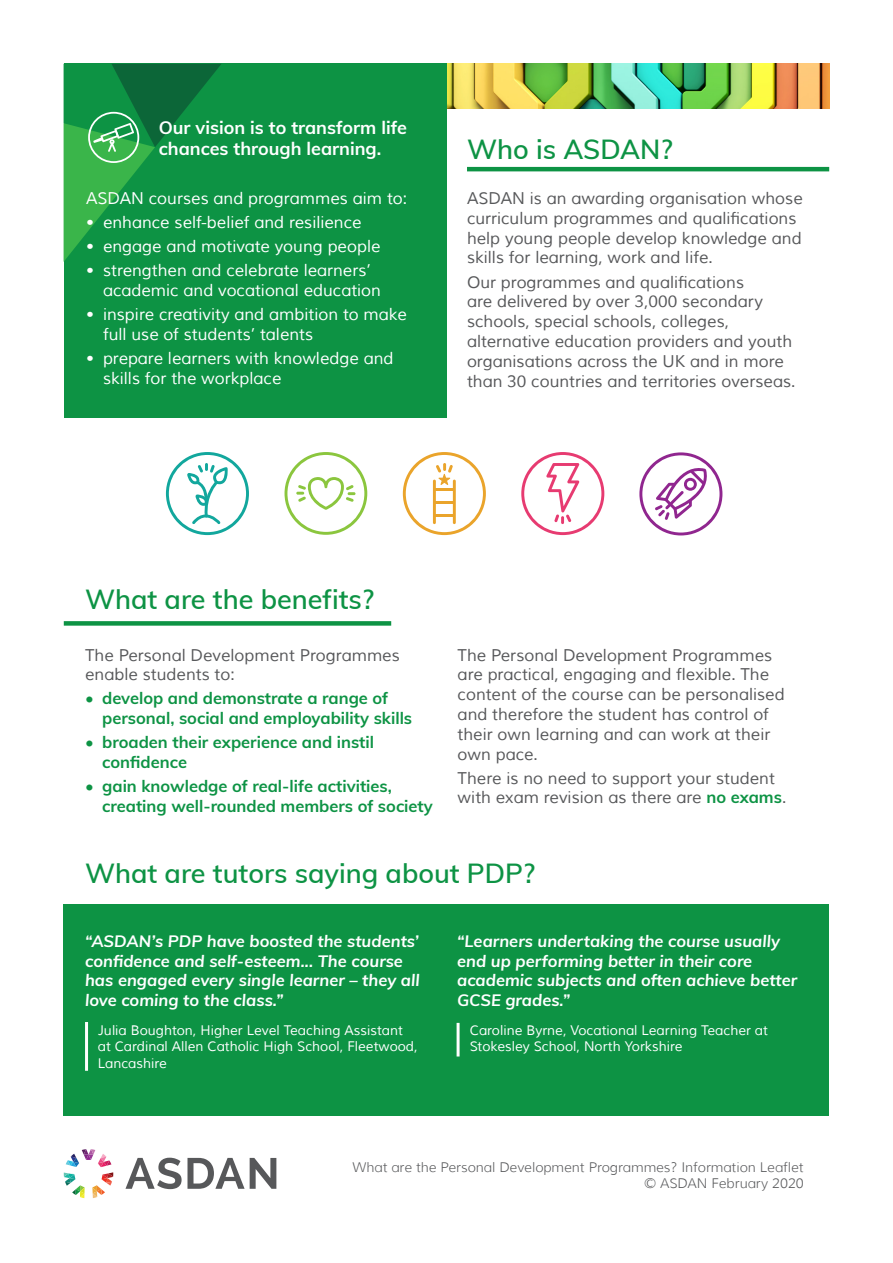
<style>
.page{position:relative;width:893px;height:1263px;background:#fff}
.page>*{position:absolute;margin:0;border:0;box-sizing:border-box;transform-origin:0 0}
.Heading_3{font:600 27px "Muli";color:#0d9344}
.Heading_4{font:700 18px/21.6px "Muli";color:#fff}
.t1{font:16.5px/19.8px "Muli";color:#57585a}
.t2{font:16.5px/19.8px "Muli";color:#fff}
.t3{font:italic 700 16.5px/19.8px "Muli";color:#fff}
.t4{font:700 16.5px/19.8px "Muli";color:#0d9344}
.t5{font:13.5px/16.2px "Muli";color:#fff}
.Page_footers{font:300 13.5px/16.2px "Muli";color:#57585a;text-align:right}
.s1{font-weight:700;color:#0d9344}
</style>
<div class="page">
<img style="left:446px;top:64px;width:383px;height:44px">
<div style="left:64px;top:64px;width:382px;height:354px;background:#0d9344"></div>
<div style="left:64px;top:904px;width:765px;height:211px;background:#0d9344"></div>
<svg style="left:166px;top:452px;width:83px;height:83px"></svg>
<svg style="left:285px;top:452px;width:82px;height:83px"></svg>
<svg style="left:403px;top:452px;width:83px;height:83px"></svg>
<hr style="left:433px;top:480px;width:3px;height:44px;background:#eaa42b">
<hr style="left:453px;top:480px;width:3px;height:44px;background:#eaa42b">
<hr style="left:434px;top:501px;width:20px;height:3px;background:#eaa42b">
<hr style="left:434px;top:514px;width:20px;height:3px;background:#eaa42b">
<hr style="left:434px;top:488px;width:20px;height:3px;background:#eaa42b">
<svg style="left:521px;top:452px;width:83px;height:83px"></svg>
<svg style="left:640px;top:452px;width:82px;height:83px"></svg>
<hr style="left:85px;top:1022px;width:3px;height:49px;background:#fff">
<hr style="left:457px;top:1023px;width:3px;height:33px;background:#fff">
<hr style="left:467px;top:167px;width:362px;height:4px;background:#0d9344">
<div style="left:64px;top:621px;width:327px;height:5px;background:#0d9344"></div>
<svg style="left:64px;top:1149px;width:49px;height:49px"></svg>
<svg style="left:125px;top:1158px;width:151px;height:31px"></svg>
<svg style="left:64px;top:64px;width:157px;height:197px"></svg>
<p class="Heading_4" style="left:159px;top:116px;width:250px">Our vision is to transform life chances through learning.</p>
<p class="t2" style="left:86px;top:189px;width:323px">ASDAN courses and programmes aim to:</p>
<p class="t2" style="left:86px;top:213px;width:277px">• enhance self-belief and resilience</p>
<p class="t2" style="left:86px;top:237px;width:296px">• engage and motivate young people</p>
<p class="t2" style="left:103px;top:261px;width:280px;text-indent:-17px">• strengthen and celebrate learners’ academic and vocational education</p>
<p class="t2" style="left:103px;top:305px;width:305px;text-indent:-17px">• inspire creativity and ambition to make full use of students’ talents</p>
<p class="t2" style="left:103px;top:349px;width:292px;text-indent:-17px">• prepare learners with knowledge and skills for the workplace</p>
<p class="Heading_3" style="left:467px;top:129px;width:207px">Who is ASDAN?</p>
<p class="t1" style="left:467px;top:189px;width:337px">ASDAN is an awarding organisation whose curriculum programmes and qualifications help young people develop knowledge and skills for learning, work and life.</p>
<p class="t1" style="left:467px;top:272px;width:330px">Our programmes and qualifications<br>are delivered by over 3,000 secondary schools, special schools, colleges, alternative education providers and youth organisations across the UK and in more than 30 countries and territories overseas.</p>
<p class="Heading_3" style="left:85px;top:580px;width:290px">What are the benefits?</p>
<p class="t1" style="left:85px;top:645px;width:316px">The Personal Development Programmes enable students to:</p>
<p class="t4" style="left:102px;top:688px;width:312px;text-indent:-17px">• develop and demonstrate a range of personal, social and employability skills</p>
<p class="t4" style="left:102px;top:732px;width:273px;text-indent:-17px">• broaden their experience and instil confidence</p>
<p class="t4" style="left:102px;top:775px;width:332px;text-indent:-17px">• gain knowledge of real-life activities, creating well-rounded members of society</p>
<p class="t1" style="left:458px;top:645px;width:329px">The Personal Development Programmes are practical, engaging and flexible. The content of the course can be personalised and therefore the student has control of their own learning and can work at their own pace.</p>
<p class="t1" style="left:458px;top:768px;width:330px">There is no need to support your student with exam revision as there are <span class="s1">no exams</span>.</p>
<p class="Heading_3" style="left:85px;top:854px;width:452px">What are tutors saying about PDP?</p>
<p class="t3" style="left:85px;top:930px;width:336px">“ASDAN’s PDP have boosted the students’ confidence and self-esteem... The course has engaged every single learner – they all love coming to the class.”</p>
<p class="t5" style="left:98px;top:1023px;width:321px">Julia Boughton, Higher Level Teaching Assistant at Cardinal Allen Catholic High School, Fleetwood,<br>Lancashire</p>
<p class="t3" style="left:457px;top:930px;width:342px">“Learners undertaking the course usually end up performing better in their core academic subjects and often achieve better GCSE grades.”</p>
<p class="t5" style="left:470px;top:1023px;width:300px">Caroline Byrne, Vocational Learning Teacher at<br>Stokesley School, North Yorkshire</p>
<p class="Page_footers" style="left:353px;top:1159px;width:453px">What are the Personal Development Programmes? Information Leaflet © ASDAN February 2020</p>
</div>
